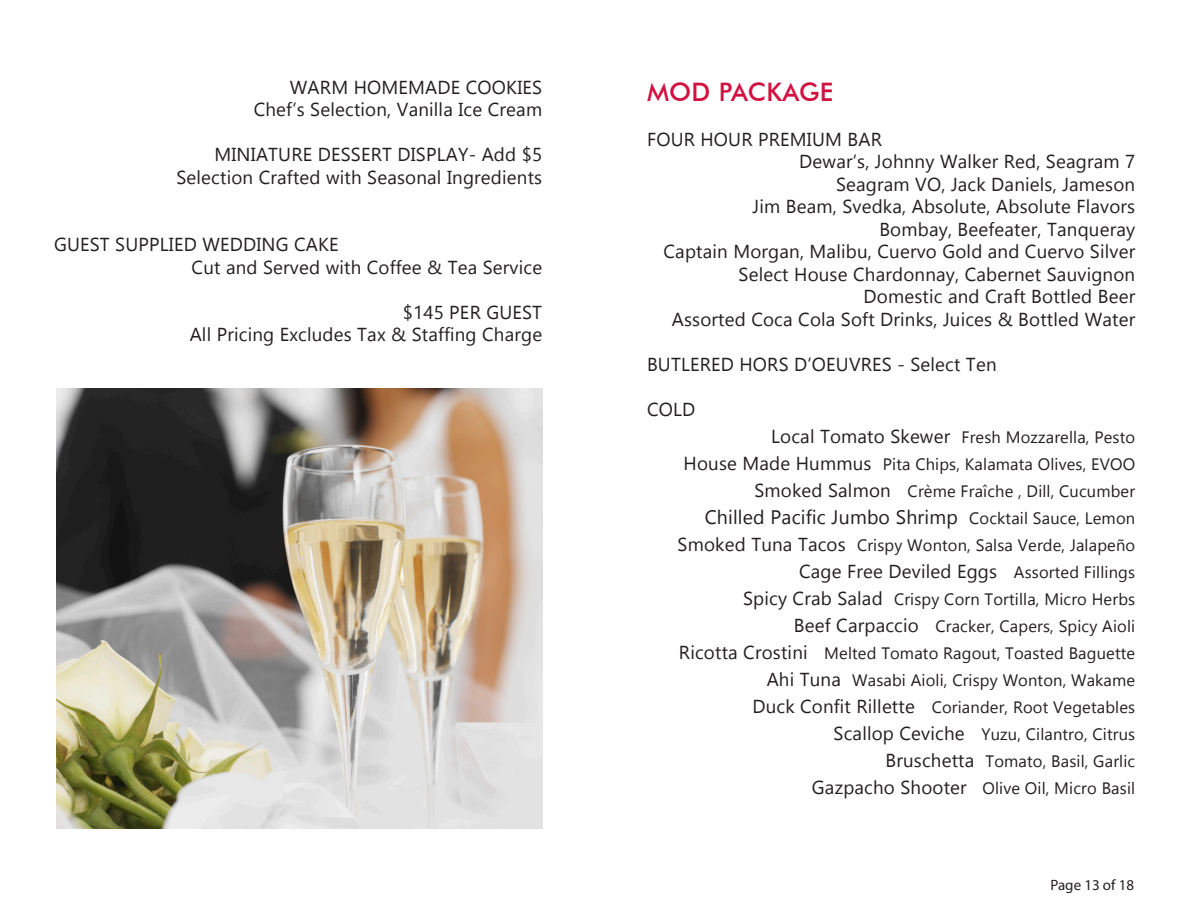
<style>
.page{position:relative;width:1188px;height:918px;background:#fff}
.page>*{position:absolute;margin:0;border:0;box-sizing:border-box;transform-origin:0 0}
.t1{font:500 25.5px "Futura BT";letter-spacing:.01em;color:#d11241}
.t2{font:19.5px "Gadugi";letter-spacing:.01em;color:#231f20}
.t3{font:18.75px/22.5px "Gadugi";letter-spacing:.01em;color:#231f20;text-align:right}
.t4{font:16.5px/27px "Gadugi";letter-spacing:.01em;color:#231f20;text-align:right}
.t5{font:15px "Myriad Pro";color:#231f20}
.s1{font-size:18.75px}
.s2{font-size:16.5px}
</style>
<div class="page">
<img style="left:56px;top:389px;width:486px;height:439px">
<p class="t3" style="left:290px;top:76px;width:254px">WARM HOMEMADE COOKIES</p>
<p class="t3" style="left:254px;top:98px;width:290px">Chef’s Selection, Vanilla Ice Cream</p>
<p class="t3" style="left:214px;top:143px;width:329px">MINIATURE DESSERT DISPLAY- Add $5</p>
<p class="t3" style="left:176px;top:166px;width:367px">Selection Crafted with Seasonal Ingredients</p>
<p class="t3" style="left:54px;top:233px;width:286px">GUEST SUPPLIED WEDDING CAKE</p>
<p class="t3" style="left:192px;top:256px;width:352px">Cut and Served with Coffee &amp; Tea Service</p>
<p class="t3" style="left:403px;top:301px;width:141px">$145 PER GUEST</p>
<p class="t3" style="left:190px;top:323px;width:354px">All Pricing Excludes Tax &amp; Staffing Charge</p>
<p class="t1" style="left:647px;top:76px;width:188px">MOD PACKAGE</p>
<p class="t3" style="left:647px;top:128px;width:236px">FOUR HOUR PREMIUM BAR</p>
<p class="t3" style="left:799px;top:150px;width:337px">Dewar’s, Johnny Walker Red, Seagram 7<br>Seagram VO, Jack Daniels, Jameson</p>
<p class="t3" style="left:753px;top:195px;width:384px">Jim Beam, Svedka, Absolute, Absolute Flavors<br>Bombay, Beefeater, Tanqueray</p>
<p class="t3" style="left:664px;top:240px;width:473px">Captain Morgan, Malibu, Cuervo Gold and Cuervo Silver</p>
<p class="t3" style="left:739px;top:263px;width:398px">Select House Chardonnay, Cabernet Sauvignon<br>Domestic and Craft Bottled Beer</p>
<p class="t3" style="left:672px;top:308px;width:465px">Assorted Coca Cola Soft Drinks, Juices &amp; Bottled Water</p>
<p class="t3" style="left:647px;top:353px;width:351px">BUTLERED HORS D’OEUVRES - Select Ten</p>
<p class="t3" style="left:647px;top:398px;width:50px">COLD</p>
<p class="t4" style="left:684px;top:423px;width:453px"><span class="s1">Local Tomato Skewer</span> Fresh Mozzarella, Pesto<br><span class="s1">House Made Hummus</span> Pita Chips, Kalamata Olives, EVOO<br><span class="s1">Smoked Salmon</span> Crème Fraîche , Dill, Cucumber</p>
<p class="t2" style="left:705px;top:505px;width:432px">Chilled Pacific Jumbo Shrimp <span class="s2">Cocktail Sauce, Lemon</span></p>
<p class="t4" style="left:678px;top:531px;width:459px"><span class="s1">Smoked Tuna Tacos</span> Crispy Wonton, Salsa Verde, Jalapeño</p>
<p class="t3" style="left:799px;top:560px;width:338px">Cage Free Deviled Eggs <span class="s2">Assorted Fillings</span></p>
<p class="t4" style="left:679px;top:585px;width:458px"><span class="s1">Spicy Crab Salad</span> Crispy Corn Tortilla, Micro Herbs<br><span class="s1">Beef Carpaccio</span> Cracker, Capers, Spicy Aioli<br><span class="s1">Ricotta Crostini</span> Melted Tomato Ragout, Toasted Baguette</p>
<p class="t4" style="left:752px;top:666px;width:384px"><span class="s1">Ahi Tuna</span> Wasabi Aioli, Crispy Wonton, Wakame<br><span class="s1">Duck Confit Rillette</span> Coriander, Root Vegetables</p>
<p class="t4" style="left:812px;top:720px;width:325px"><span class="s1">Scallop Ceviche</span> Yuzu, Cilantro, Citrus<br><span class="s1">Bruschetta</span> Tomato, Basil, Garlic<br><span class="s1">Gazpacho Shooter</span> Olive Oil, Micro Basil</p>
<p class="t5" style="left:1050px;top:876px;width:85px">Page 13 of 18</p>
</div>
